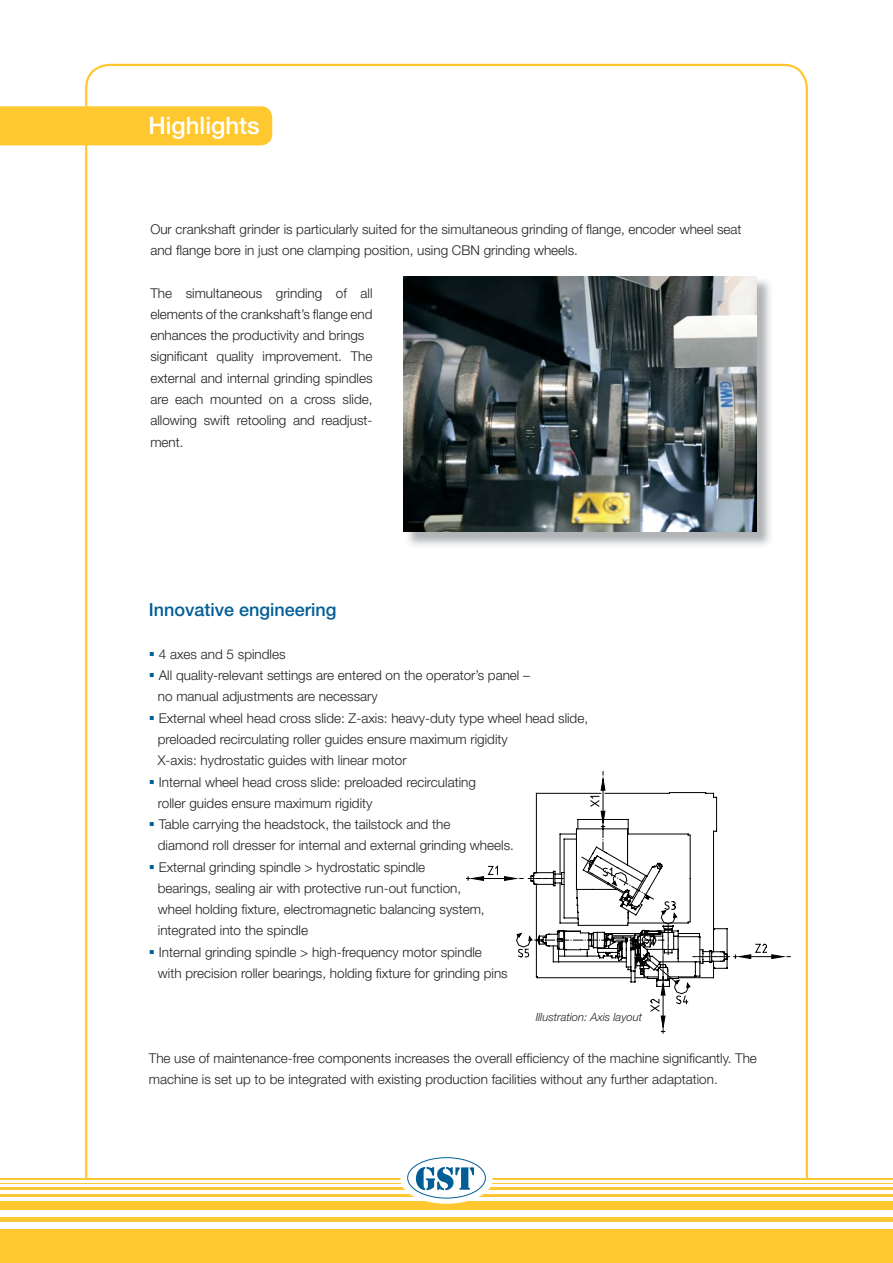
<style>
.page{position:relative;width:893px;height:1263px;background:#fff}
.page>*{position:absolute;margin:0;border:0;box-sizing:border-box;transform-origin:0 0}
.t1{font:500 24px "Helvetica Neue";color:#fff}
.t2{font:500 18px "Helvetica Neue";color:#005e96}
.t3{font:300 13.5px/21.3px "Helvetica Neue";color:#231f20}
.t4{font:italic 300 11.25px "Helvetica Neue";color:#231f20}
</style>
<div class="page">
<div style="left:0;top:106px;width:272px;height:39px;background:#ffc831"></div>
<svg style="left:466px;top:771px;width:325px;height:263px"></svg>
<div style="left:0;top:1178px;width:893px;height:85px;background:#ffc831"></div>
<hr style="left:0;top:1180px;width:893px;height:2px;background:#fff">
<hr style="left:0;top:1184px;width:893px;height:2px;background:#fff">
<hr style="left:0;top:1191px;width:893px;height:3px;background:#fff">
<hr style="left:0;top:1197px;width:893px;height:3px;background:#fff">
<div style="left:0;top:1210px;width:893px;height:6px;background:#fff"></div>
<div style="left:0;top:1222px;width:893px;height:7px;background:#fff"></div>
<svg style="left:400px;top:1155px;width:93px;height:49px"></svg>
<div style="left:408px;top:1157px;width:77px;height:41px;background:#fff;border-radius:50%"></div>
<div style="left:407px;top:1157px;width:79px;height:41px;border:1px solid #005e96;border-radius:50%"></div>
<svg style="left:416px;top:1167px;width:58px;height:23px"></svg>
<img style="left:406px;top:280px;width:364px;height:266px">
<img style="left:404px;top:276px;width:353px;height:255px">
<h1 class="t1" style="left:148px;top:117px;width:113px">Highlights</h1>
<p class="t3" style="left:150px;top:220px;width:593px">Our crankshaft grinder is particularly suited for the simultaneous grinding of flange, encoder wheel seat and flange bore in just one clamping position, using CBN grinding wheels.</p>
<p class="t3" style="left:150px;top:283px;width:224px">The simultaneous grinding of all elements of the crankshaft’s flange end enhances the productivity and brings significant quality improvement. The external and internal grinding spindles are each mounted on a cross slide, allowing swift retooling and readjust&shy;ment.</p>
<h2 class="t2" style="left:149px;top:604px;width:189px">Innovative engineering</h2>
<p class="t3" style="left:158px;top:645px;width:432px">4 axes and 5 spindles<br>All quality-relevant settings are entered on the operator’s panel –<br>no manual adjustments are necessary<br>External wheel head cross slide: Z-axis: heavy-duty type wheel head slide, preloaded recirculating roller guides ensure maximum rigidity<br>X-axis: hydrostatic guides with linear motor<br>Internal wheel head cross slide: preloaded recirculating<br>roller guides ensure maximum rigidity<br>Table carrying the headstock, the tailstock and the<br>diamond roll dresser for internal and external grinding wheels.<br>External grinding spindle &gt; hydrostatic spindle<br>bearings, sealing air with protective run-out function,<br>wheel holding fixture, electromagnetic balancing system,<br>integrated into the spindle<br>Internal grinding spindle &gt; high-frequency motor spindle<br>with precision roller bearings, holding fixture for grinding pins</p>
<p class="t4" style="left:536px;top:1012px;width:108px">Illustration: Axis layout</p>
<p class="t3" style="left:149px;top:1049px;width:610px">The use of maintenance-free components increases the overall efficiency of the machine significantly. The machine is set up to be integrated with existing production facilities without any further adaptation.</p>
</div>
